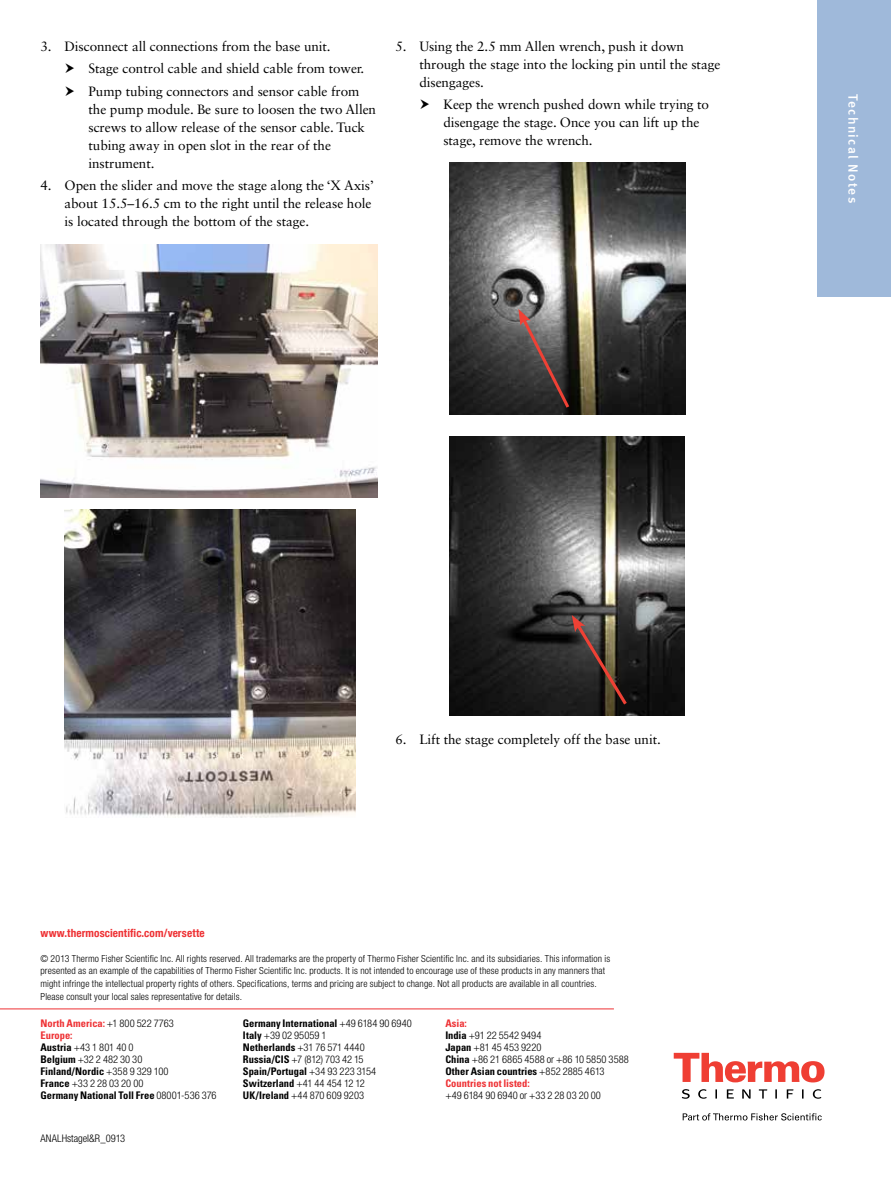
<style>
.page{position:relative;width:891px;height:1188px;background:#fff}
.page>*{position:absolute;margin:0;border:0;box-sizing:border-box;transform-origin:0 0}
.t1{font:13.5px/18px "Sabon LT Std";letter-spacing:-.005em;color:#000}
.t2{font:500 13.5px "Meta";letter-spacing:.1em;color:#fff}
.t3{font:700 condensed 11.25px "Helvetica Neue LT Com";letter-spacing:.01em;color:#ee3134}
.t4{font:300 condensed 10.5px/12px "Helvetica Neue LT Std";letter-spacing:.005em;color:#000}
.t5{font:700 condensed 10.5px/12px "Univers LT Std";letter-spacing:-.005em;color:#000}
.t6{font:700 condensed 10.5px/12px "Univers LT Std";color:#ee3134}
.t7{font:300 condensed 9.75px/12.8px "Helvetica Neue LT Std";letter-spacing:.015em;color:#000}
.s1{font-family:"Helvetica Neue LT Std";font-weight:300;color:#000}
.s2{font-family:"Univers LT Std";font-weight:700}
.s3{font-family:"Helvetica Neue LT Std";font-weight:300}
.s4{color:#ee3134}
</style>
<div class="page">
<div style="left:817px;top:0;width:74px;height:297px;background:#9fb9da"></div>
<svg style="left:674px;top:1053px;width:151px;height:29px"></svg>
<svg style="left:682px;top:1089px;width:139px;height:10px"></svg>
<svg style="left:683px;top:1113px;width:139px;height:8px"></svg>
<img style="left:40px;top:245px;width:338px;height:253px">
<img style="left:64px;top:510px;width:291px;height:308px">
<img style="left:449px;top:436px;width:236px;height:279px">
<hr style="left:0;top:1009px;width:614px;height:1px;background:#ee3134">
<img style="left:449px;top:162px;width:236px;height:252px">
<svg style="left:572px;top:615px;width:58px;height:93px;background:#43362f"></svg>
<svg style="left:518px;top:309px;width:54px;height:102px;background:#544847"></svg>
<p class="t1" style="left:89px;top:35px;width:277px;line-height:22.5px;text-indent:-48px">3. Disconnect all connections from the base unit.<br>Stage control cable and shield cable from tower.<br>Pump tubing connectors and sensor cable from</p>
<p class="t1" style="left:89px;top:100px;width:289px">the pump module. Be sure to loosen the two Allen screws to allow release of the sensor cable. Tuck tubing away in open slot in the rear of the instrument.</p>
<p class="t1" style="left:65px;top:176px;width:311px;text-indent:-24px">4. Open the slider and move the stage along the ‘X Axis’ about 15.5–16.5 cm to the right until the release hole is located through the bottom of the stage.</p>
<p class="t1" style="left:419px;top:37px;width:302px;text-indent:-24px">5. Using the 2.5 mm Allen wrench, push it down through the stage into the locking pin until the stage disengages.</p>
<p class="t1" style="left:443px;top:95px;width:267px">Keep the wrench pushed down while trying to disengage the stage. Once you can lift up the stage, remove the wrench.</p>
<p class="t2" style="left:861px;top:94px;width:110px;rotate:90deg">Technical Notes</p>
<p class="t1" style="left:395px;top:730px;width:267px">6. Lift the stage completely off the base unit.</p>
<p class="t3" style="left:40px;top:926px;width:166px">www.thermoscientific.com/versette</p>
<p class="t7" style="left:40px;top:952px;width:571px">© 2013 Thermo Fisher Scientific Inc. All rights reserved. All trademarks are the property of Thermo Fisher Scientific Inc. and its subsidiaries. This information is presented as an example of the capabilities of Thermo Fisher Scientific Inc. products. It is not intended to encourage use of these products in any manners that might infringe the intellectual property rights of others. Specifications, terms and pricing are subject to change. Not all products are available in all countries.<br>Please consult your local sales representative for details.</p>
<p class="t6" style="left:40px;top:1017px;width:135px">North America: <span class="s1">+1 800 522 7763<br></span>Europe:</p>
<p class="t4" style="left:40px;top:1041px;width:103px"><span class="s2">Austria</span> +43 1 801 40 0<br><span class="s2">Belgium</span> +32 2 482 30 30</p>
<p class="t5" style="left:40px;top:1065px;width:130px">Finland/Nordic <span class="s3">+358 9 329 100</span></p>
<p class="t4" style="left:40px;top:1077px;width:105px"><span class="s2">France</span> +33 2 28 03 20 00</p>
<p class="t5" style="left:40px;top:1089px;width:178px">Germany National Toll Free <span class="s3">08001-536 376</span></p>
<p class="t4" style="left:40px;top:1132px;width:86px">ANALHstageI&amp;R_0913</p>
<p class="t5" style="left:243px;top:1017px;width:171px">Germany International <span class="s3">+49 6184 90 6940</span></p>
<p class="t4" style="left:243px;top:1029px;width:123px"><span class="s2">Italy</span> +39 02 95059 1<br><span class="s2">Netherlands</span> +31 76 571 4440<br><span class="s2">Russia/CIS</span> +7 (812) 703 42 15</p>
<p class="t5" style="left:243px;top:1065px;width:135px">Spain/Portugal <span class="s3">+34 93 223 3154</span></p>
<p class="t4" style="left:243px;top:1077px;width:123px"><span class="s2">Switzerland</span> +41 44 454 12 12<br><span class="s2">UK/Ireland</span> +44 870 609 9203</p>
<p class="t6" style="left:445px;top:1017px;width:23px">Asia:</p>
<p class="t4" style="left:445px;top:1029px;width:185px"><span class="s2">India</span> +91 22 5542 9494<br><span class="s2">Japan</span> +81 45 453 9220<br><span class="s2">China</span> +86 21 6865 4588 or +86 10 5850 3588</p>
<p class="t5" style="left:445px;top:1065px;width:161px">Other Asian countries <span class="s3">+852 2885 4613<br></span><span class="s4">Countries not listed:</span></p>
<p class="t4" style="left:445px;top:1089px;width:157px">+49 6184 90 6940 or +33 2 28 03 20 00</p>
</div>
